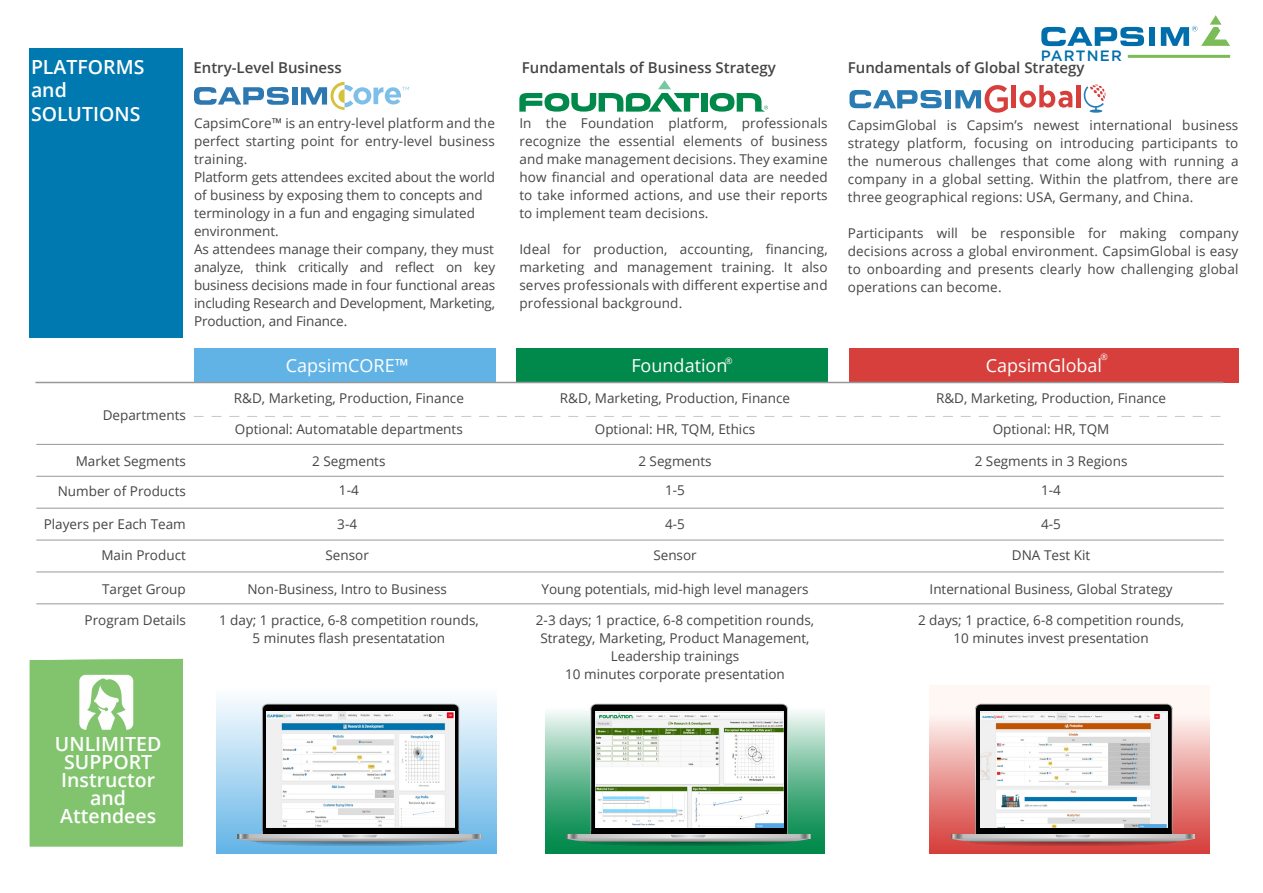
<style>
.page{position:relative;width:1263px;height:893px;background:#fff}
.page>*{position:absolute;margin:0;border:0;box-sizing:border-box;transform-origin:0 0}
.t1{font:600 19.5px/18px "Open Sans";color:#fff}
.t2{font:18px "Open Sans";color:#fff}
.t3{font:600 15px "Open Sans";color:#454545}
.t4{font:500 15px "Gotham";letter-spacing:.08em;color:#006eab}
.t5{font:13.5px/18px "Open Sans";color:#454545;text-align:justify}
.t6{font:9px "Open Sans";color:#fff}
</style>
<div class="page">
<div style="left:30px;top:48px;width:153px;height:289px;background:#0078b0"></div>
<svg style="left:30px;top:659px;width:153px;height:187px;background:#89c877"></svg>
<div style="left:292px;top:87px;width:5px;height:18px;background:#2d78b1"></div>
<svg style="left:194px;top:87px;width:95px;height:18px"></svg>
<svg style="left:301px;top:82px;width:108px;height:28px"></svg>
<div style="left:194px;top:348px;width:301px;height:34px;background:#61b3e6"></div>
<div style="left:516px;top:348px;width:312px;height:34px;background:#00894a"></div>
<div style="left:849px;top:348px;width:389px;height:34px;background:#d63f3b"></div>
<div style="left:701px;top:93px;width:6px;height:19px;background:#00894a"></div>
<svg style="left:710px;top:93px;width:58px;height:19px"></svg>
<svg style="left:519px;top:80px;width:180px;height:32px"></svg>
<hr style="left:1012px;top:85px;width:4px;height:22px;background:#d63f3b">
<svg style="left:1019px;top:85px;width:53px;height:23px"></svg>
<hr style="left:1076px;top:85px;width:4px;height:22px;background:#d63f3b">
<svg style="left:1084px;top:85px;width:21px;height:28px"></svg>
<div style="left:945px;top:90px;width:5px;height:18px;background:#297bb3"></div>
<svg style="left:955px;top:85px;width:53px;height:28px"></svg>
<svg style="left:849px;top:90px;width:93px;height:18px"></svg>
<svg style="left:194px;top:416px;width:1027px;height:1px"></svg>
<hr style="left:36px;top:382px;width:1186px;height:1px;background:#95989a">
<hr style="left:37px;top:603px;width:1186px;height:1px;background:#95989a">
<hr style="left:37px;top:572px;width:1186px;height:1px;background:#95989a">
<hr style="left:37px;top:540px;width:1186px;height:1px;background:#95989a">
<hr style="left:37px;top:508px;width:1186px;height:1px;background:#95989a">
<hr style="left:37px;top:476px;width:1186px;height:1px;background:#95989a">
<hr style="left:37px;top:444px;width:1186px;height:1px;background:#95989a">
<div style="left:217px;top:686px;width:279px;height:167px;background:linear-gradient(to bottom,#fff,#63b3e5)"></div>
<svg style="left:257px;top:838px;width:206px;height:8px"></svg>
<svg style="left:238px;top:704px;width:243px;height:138px;background:#869aa7"></svg>
<img style="left:267px;top:712px;width:187px;height:115px">
<svg style="left:545px;top:703px;width:280px;height:150px;background:#56b087"></svg>
<svg style="left:585px;top:838px;width:206px;height:8px"></svg>
<svg style="left:566px;top:704px;width:244px;height:138px;background:#698c7c"></svg>
<img style="left:596px;top:712px;width:187px;height:115px">
<div style="left:930px;top:686px;width:279px;height:167px;background:linear-gradient(to bottom,#fff,#d53c38)"></div>
<svg style="left:970px;top:838px;width:206px;height:8px"></svg>
<svg style="left:951px;top:704px;width:244px;height:138px;background:#9f7d7b"></svg>
<img style="left:980px;top:712px;width:187px;height:115px">
<div style="left:1149px;top:27px;width:6px;height:19px;background:#006eab"></div>
<svg style="left:1041px;top:27px;width:103px;height:19px"></svg>
<svg style="left:1161px;top:15px;width:69px;height:31px"></svg>
<hr style="left:1128px;top:55px;width:102px;height:3px;background:#7bbb58">
<h1 class="t1" style="left:31px;top:55px;width:115px;line-height:23.4px">PLATFORMS and<br>SOLUTIONS</h1>
<p class="t4" style="left:1041px;top:46px;width:83px">PARTNER</p>
<p class="t3" style="left:193px;top:58px;width:150px">Entry-Level Business</p>
<p class="t3" style="left:522px;top:58px;width:255px">Fundamentals of Business Strategy</p>
<p class="t3" style="left:848px;top:57px;width:238px">Fundamentals of Global Strategy</p>
<p class="t5" style="left:194px;top:114px;width:303px;text-align:left">CapsimCore™ is an entry-level platform and the perfect starting point for entry-level business training.<br>Platform gets attendees excited about the world of business by exposing them to concepts and terminology in a fun and engaging simulated environment.<br>As attendees manage their company, they must analyze, think critically and reflect on key business decisions made in four functional areas including Research and Development, Marketing, Production, and Finance.</p>
<p class="t5" style="left:519px;top:114px;width:310px">In the Foundation platform, professionals recognize the essential elements of business and make management decisions. They examine how financial and operational data are needed to take informed actions, and use their reports to implement team decisions.</p>
<p class="t5" style="left:519px;top:240px;width:310px">Ideal for production, accounting, financing, marketing and management training. It also serves professionals with different expertise and professional background.</p>
<p class="t5" style="left:848px;top:115px;width:392px">CapsimGlobal is Capsim’s newest international business strategy platform, focusing on introducing participants to the numerous challenges that come along with running a company in a global setting. Within the platfrom, there are three geographical regions: USA, Germany, and China.</p>
<p class="t5" style="left:848px;top:223px;width:392px">Participants will be responsible for making company decisions across a global environment. CapsimGlobal is easy to onboarding and presents clearly how challenging global operations can become.</p>
<p class="t6" style="left:1100px;top:350px;width:9px">®</p>
<p class="t6" style="left:725px;top:354px;width:9px">®</p>
<h2 class="t2" style="left:286px;top:353px;width:124px">CapsimCORE™</h2>
<h2 class="t2" style="left:631px;top:353px;width:98px">Foundation</h2>
<h2 class="t2" style="left:986px;top:353px;width:118px">CapsimGlobal</h2>
<p class="t5" style="left:560px;top:389px;width:232px">R&amp;D, Marketing, Production, Finance</p>
<p class="t5" style="left:936px;top:389px;width:232px">R&amp;D, Marketing, Production, Finance</p>
<p class="t5" style="left:234px;top:389px;width:232px">R&amp;D, Marketing, Production, Finance</p>
<p class="t5" style="left:235px;top:420px;width:229px">Optional: Automatable departments</p>
<p class="t5" style="left:595px;top:420px;width:162px">Optional: HR, TQM, Ethics</p>
<p class="t5" style="left:993px;top:420px;width:118px">Optional: HR, TQM</p>
<p class="t5" style="left:103px;top:406px;width:85px">Departments</p>
<p class="t5" style="left:76px;top:451px;width:112px">Market Segments</p>
<p class="t5" style="left:58px;top:481px;width:130px">Number of Products</p>
<p class="t5" style="left:44px;top:515px;width:144px">Players per Each Team</p>
<p class="t5" style="left:101px;top:545px;width:86px">Main Product</p>
<p class="t5" style="left:102px;top:580px;width:85px">Target Group</p>
<p class="t5" style="left:85px;top:611px;width:103px">Program Details</p>
<p class="t5" style="left:219px;top:611px;width:261px;text-align:center">1 day; 1 practice, 6-8 competition rounds,<br>5 minutes flash presentatation</p>
<p class="t5" style="left:536px;top:611px;width:280px;text-align:center">2-3 days; 1 practice, 6-8 competition rounds, Strategy, Marketing, Product Management, Leadership trainings<br>10 minutes corporate presentation</p>
<p class="t5" style="left:918px;top:611px;width:268px;text-align:center">2 days; 1 practice, 6-8 competition rounds,<br>10 minutes invest presentation</p>
<p class="t5" style="left:312px;top:451px;width:75px">2 Segments</p>
<p class="t5" style="left:638px;top:451px;width:75px">2 Segments</p>
<p class="t5" style="left:975px;top:451px;width:154px">2 Segments in 3 Regions</p>
<p class="t5" style="left:339px;top:481px;width:21px">1-4</p>
<p class="t5" style="left:337px;top:515px;width:21px">3-4</p>
<p class="t5" style="left:665px;top:515px;width:21px">4-5</p>
<p class="t5" style="left:1041px;top:515px;width:21px">4-5</p>
<p class="t5" style="left:665px;top:481px;width:21px">1-5</p>
<p class="t5" style="left:1041px;top:481px;width:21px">1-4</p>
<p class="t5" style="left:653px;top:545px;width:45px">Sensor</p>
<p class="t5" style="left:1012px;top:545px;width:80px">DNA Test Kit</p>
<p class="t5" style="left:325px;top:545px;width:45px">Sensor</p>
<p class="t5" style="left:247px;top:580px;width:201px">Non-Business, Intro to Business</p>
<p class="t5" style="left:541px;top:580px;width:269px">Young potentials, mid-high level managers</p>
<p class="t5" style="left:929px;top:580px;width:245px">International Business, Global Strategy</p>
<h1 class="t1" style="left:55px;top:734px;width:108px;text-align:center">UNLIMITED<br>SUPPORT<br>Instructor and<br>Attendees</h1>
</div>
